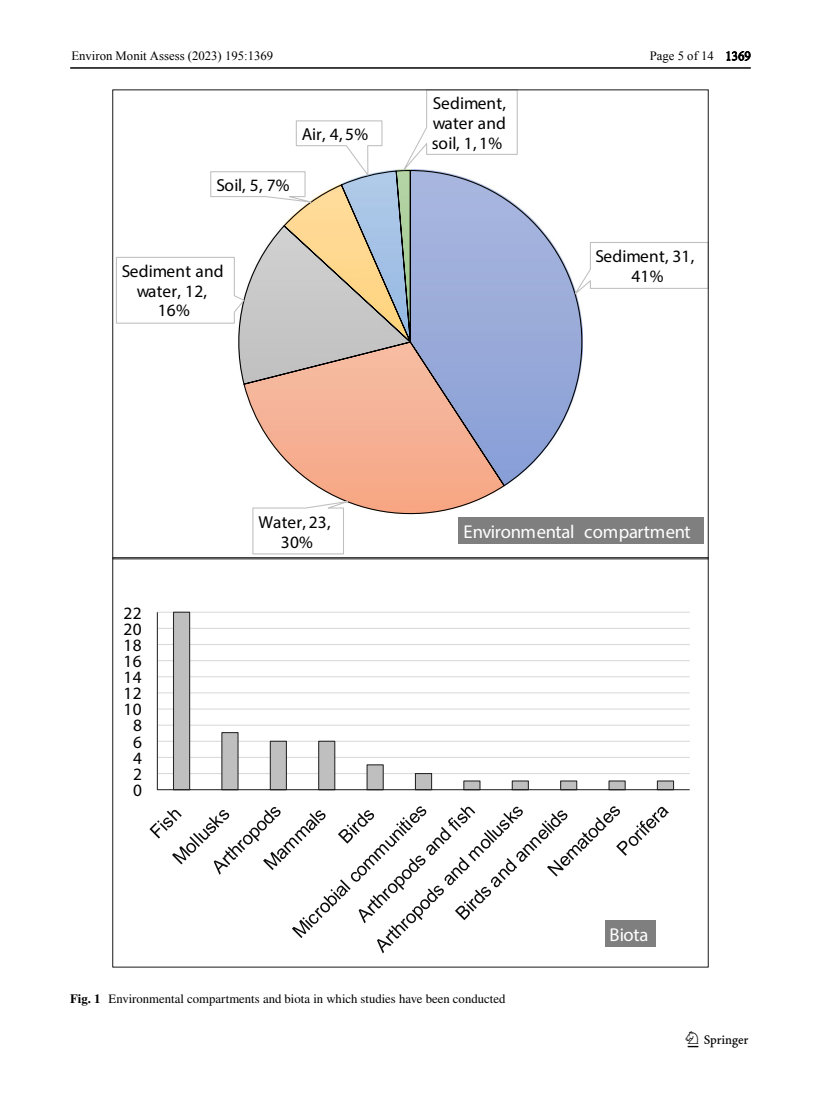
<style>
.page{position:relative;width:821px;height:1106px;background:#fff}
.page>*{position:absolute;margin:0;border:0;box-sizing:border-box;transform-origin:0 0}
.t1{font:22.5px "Springnew Regular 3";color:#000}
.t2{font:18.6px "Arial";letter-spacing:-.025em;color:#fff}
.t3{font:17.4px/19.8px "Arial";letter-spacing:.015em;color:#000;text-align:center}
.t4{font:12.75px "STIX";color:#000}
.t5{font:12.75px "Times New Roman";color:#000}
.s1{font-weight:700}
</style>
<div class="page">
<hr style="left:70px;top:67px;width:680px;height:2px;background:#000">
<svg style="left:238px;top:169px;width:345px;height:346px"></svg>
<svg style="left:571px;top:241px;width:135px;height:58px"></svg>
<svg style="left:252px;top:498px;width:107px;height:57px"></svg>
<svg style="left:116px;top:256px;width:129px;height:68px"></svg>
<svg style="left:210px;top:120px;width:173px;height:85px"></svg>
<svg style="left:398px;top:91px;width:120px;height:87px"></svg>
<div style="left:458px;top:517px;width:246px;height:26px;background:#7f7f7f"></div>
<svg style="left:156px;top:611px;width:534px;height:179px"></svg>
<svg style="left:149px;top:806px;width:520px;height:147px"></svg>
<div style="left:604px;top:920px;width:51px;height:26px;background:#7f7f7f"></div>
<p class="t5" style="left:71px;top:51px;width:203px">Environ Monit Assess (2023) 195:1369</p>
<p class="t5" style="left:649px;top:51px;width:102px">Page 5 of 14 1369</p>
<p class="t3" style="left:302px;top:124px;width:68px">Air, 4, 5%</p>
<p class="t3" style="left:216px;top:175px;width:75px">Soil, 5, 7%</p>
<p class="t3" style="left:122px;top:261px;width:103px">Sediment and water, 12,<br>16%</p>
<p class="t3" style="left:432px;top:93px;width:76px;text-align:justify">Sediment, water and soil, 1, 1%</p>
<p class="t3" style="left:595px;top:246px;width:100px">Sediment, 31,<br>41%</p>
<p class="t3" style="left:124px;top:602px;width:20px">22</p>
<p class="t3" style="left:124px;top:619px;width:20px">20</p>
<p class="t3" style="left:124px;top:635px;width:20px">18</p>
<p class="t3" style="left:124px;top:651px;width:20px">16</p>
<p class="t3" style="left:124px;top:667px;width:20px">14</p>
<p class="t3" style="left:124px;top:683px;width:20px">12</p>
<p class="t3" style="left:124px;top:699px;width:20px">10</p>
<p class="t3" style="left:133px;top:715px;width:10px">8</p>
<p class="t3" style="left:133px;top:731px;width:10px">6</p>
<p class="t3" style="left:133px;top:747px;width:10px">4</p>
<p class="t3" style="left:133px;top:763px;width:10px">2</p>
<p class="t3" style="left:133px;top:780px;width:10px">0</p>
<p class="t3" style="left:258px;top:511px;width:74px">Water, 23,<br>30%</p>
<p class="t2" style="left:463px;top:520px;width:229px">Environmental compartment</p>
<p class="t2" style="left:609px;top:923px;width:40px">Biota</p>
<p class="t4" style="left:70px;top:989px;width:437px"><span class="s1">Fig. 1</span> Environmental compartments and biota in which studies have been conducted</p>
<p class="t1" style="left:687px;top:1031px;width:62px">1 3</p>
</div>
